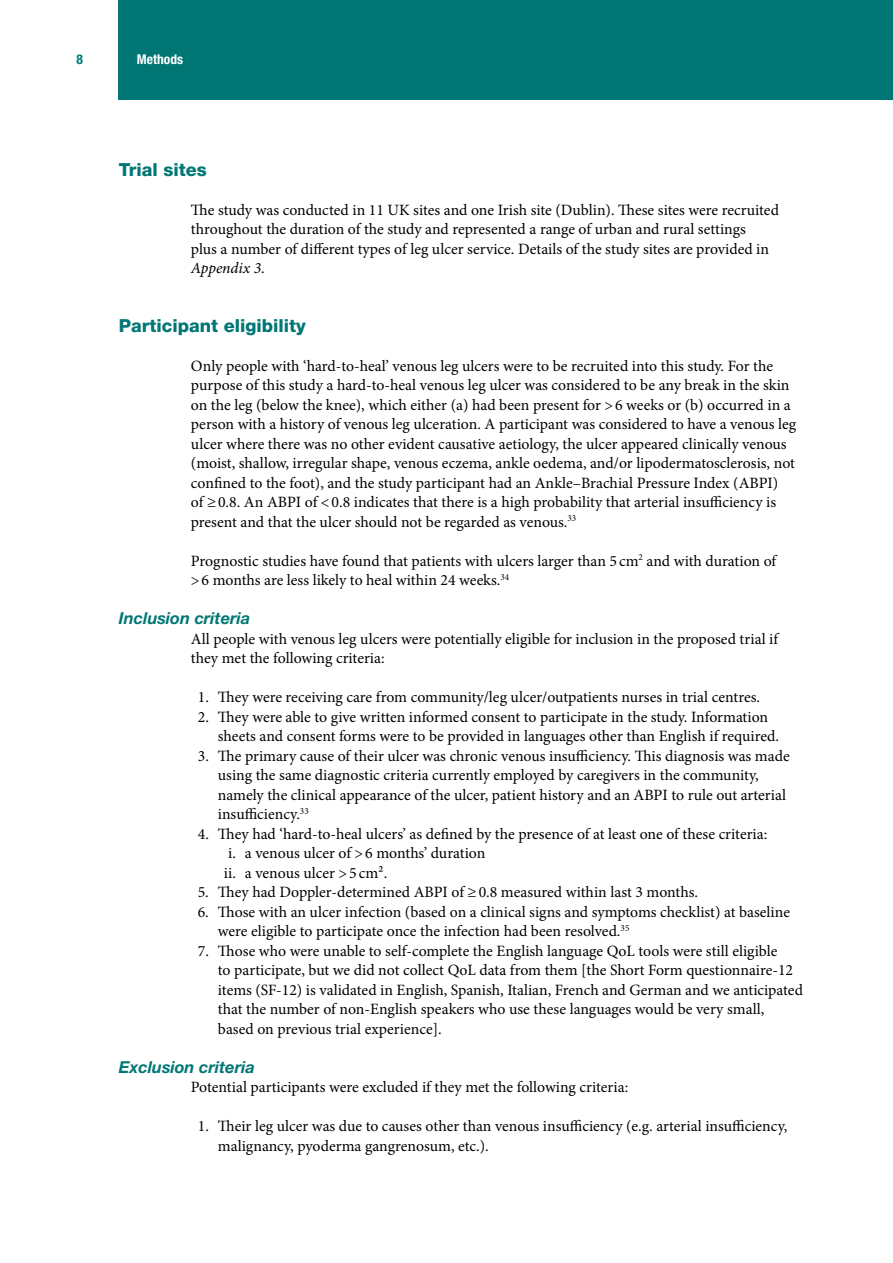
<style>
.page{position:relative;width:893px;height:1263px;background:#fff}
.page>*{position:absolute;margin:0;border:0;box-sizing:border-box;transform-origin:0 0}
.t1{font:800 18px "Helvetica Neue LT Pro";color:#007775}
.t2{font:italic 700 16.5px "Helvetica Neue LT Pro";color:#007775}
.t3{font:15.75px/19.5px "Minion Pro";color:#000}
.t4{font:700 condensed 13.5px "Helvetica Neue LT Pro";color:#fff}
.t5{font:700 condensed 13.5px "Helvetica Neue LT Pro";color:#007775}
.s1{font-style:italic}
</style>
<div class="page">
<div style="left:119px;top:0;width:774px;height:99px;background:#007775"></div>
<p class="t5" style="left:76px;top:51px;width:8px">8</p>
<p class="t4" style="left:137px;top:51px;width:48px">Methods</p>
<p class="t1" style="left:119px;top:158px;width:90px">Trial sites</p>
<p class="t3" style="left:191px;top:200px;width:590px">The study was conducted in 11 UK sites and one Irish site (Dublin). These sites were recruited throughout the duration of the study and represented a range of urban and rural settings<br>plus a number of different types of leg ulcer service. Details of the study sites are provided in <span class="s1">Appendix 3</span>.</p>
<p class="t1" style="left:119px;top:314px;width:189px">Participant eligibility</p>
<p class="t3" style="left:191px;top:356px;width:607px">Only people with ‘hard-to-heal’ venous leg ulcers were to be recruited into this study. For the purpose of this study a hard-to-heal venous leg ulcer was considered to be any break in the skin on the leg (below the knee), which either (a) had been present for &gt;6 weeks or (b) occurred in a person with a history of venous leg ulceration. A participant was considered to have a venous leg ulcer where there was no other evident causative aetiology, the ulcer appeared clinically venous (moist, shallow, irregular shape, venous eczema, ankle oedema, and/or lipodermatosclerosis, not confined to the foot), and the study participant had an Ankle–Brachial Pressure Index (ABPI)<br>of ≥0.8. An ABPI of &lt;0.8 indicates that there is a high probability that arterial insufficiency is present and that the ulcer should not be regarded as venous.<sup>33</sup></p>
<p class="t3" style="left:191px;top:551px;width:587px">Prognostic studies have found that patients with ulcers larger than 5 cm<sup>2</sup> and with duration of &gt;6 months are less likely to heal within 24 weeks.<sup>34</sup></p>
<p class="t2" style="left:119px;top:608px;width:133px">Inclusion criteria</p>
<p class="t3" style="left:191px;top:629px;width:589px">All people with venous leg ulcers were potentially eligible for inclusion in the proposed trial if they met the following criteria:</p>
<p class="t3" style="left:198px;top:687px;width:564px">1. They were receiving care from community/leg ulcer/outpatients nurses in trial centres.</p>
<p class="t3" style="left:218px;top:707px;width:563px;text-indent:-20px">2. They were able to give written informed consent to participate in the study. Information sheets and consent forms were to be provided in languages other than English if required.</p>
<p class="t3" style="left:218px;top:746px;width:573px;text-indent:-20px">3. The primary cause of their ulcer was chronic venous insufficiency. This diagnosis was made using the same diagnostic criteria currently employed by caregivers in the community, namely the clinical appearance of the ulcer, patient history and an ABPI to rule out arterial insufficiency.<sup>33</sup></p>
<p class="t3" style="left:224px;top:824px;width:545px;text-indent:-26px">4. They had ‘hard-to-heal ulcers’ as defined by the presence of at least one of these criteria: i. a venous ulcer of &gt;6 months’ duration<br>ii. a venous ulcer &gt;5 cm².</p>
<p class="t3" style="left:198px;top:882px;width:502px">5. They had Doppler-determined ABPI of ≥0.8 measured within last 3 months.</p>
<p class="t3" style="left:218px;top:902px;width:574px;text-indent:-20px">6. Those with an ulcer infection (based on a clinical signs and symptoms checklist) at baseline were eligible to participate once the infection had been resolved.<sup>35</sup></p>
<p class="t3" style="left:218px;top:941px;width:587px;text-indent:-20px">7. Those who were unable to self-complete the English language QoL tools were still eligible<br>to participate, but we did not collect QoL data from them [the Short Form questionnaire-12 items (SF-12) is validated in English, Spanish, Italian, French and German and we anticipated that the number of non-English speakers who use these languages would be very small, based on previous trial experience].</p>
<p class="t2" style="left:119px;top:1056px;width:137px">Exclusion criteria</p>
<p class="t3" style="left:191px;top:1077px;width:439px">Potential participants were excluded if they met the following criteria:</p>
<p class="t3" style="left:218px;top:1116px;width:571px;text-indent:-20px">1. Their leg ulcer was due to causes other than venous insufficiency (e.g. arterial insufficiency, malignancy, pyoderma gangrenosum, etc.).</p>
</div>
